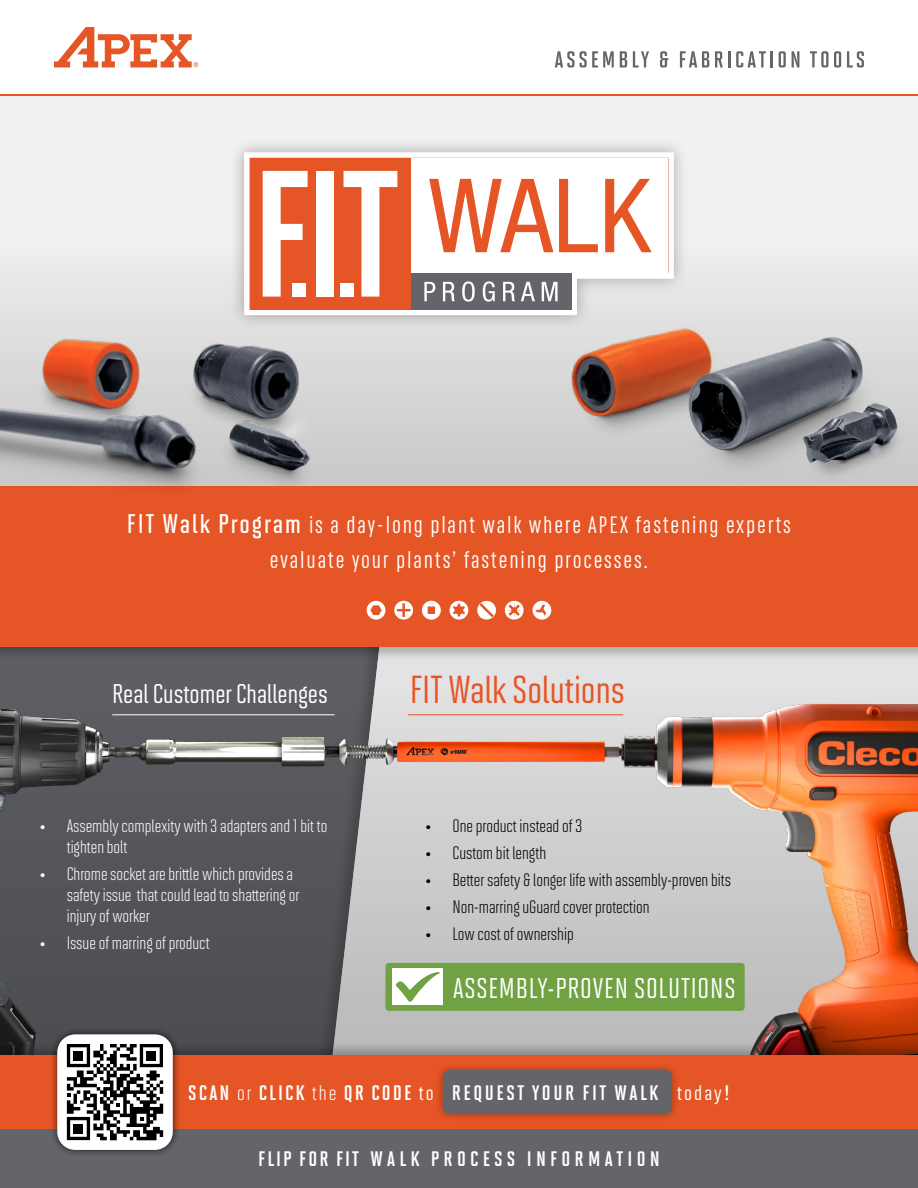
<style>
.page{position:relative;width:918px;height:1188px;background:#fff}
.page>*{position:absolute;margin:0;border:0;box-sizing:border-box;transform-origin:0 0}
.t1{font:500 39px "Solano Gothic Pro MVB";color:#e65525}
.t2{font:500 28.5px "Solano Gothic Pro MVB";letter-spacing:.03em;color:#fff}
.t3{font:500 27px "Solano Gothic Pro MVB";color:#fff}
.t4{font:24px/34.5px "RF Rufo";letter-spacing:.075em;color:#fff;text-align:center}
.t5{font:700 21px "Solano Gothic Pro MVB";letter-spacing:.12em;color:#fff}
.t6{font:700 21px "Solano Gothic Pro MVB";letter-spacing:.2em;color:#fff}
.t7{font:18px/21px "Solano Gothic Pro MVB";color:#fff}
.t8{font:18px "Solano Gothic Pro MVB";color:#000}
.s1{font-family:"Solano Gothic Pro MVB";font-weight:600;font-size:27px}
.s2{font-weight:400}
.s3{font-weight:500}
</style>
<div class="page">
<img style="left:380px;top:662px;width:538px;height:380px">
<img style="left:0;top:662px;width:380px;height:380px">
<div style="left:0;top:599px;width:918px;height:63px;background:#000;opacity:.24"></div>
<div style="left:0;top:1042px;width:918px;height:62px;background:#000;opacity:.24"></div>
<hr style="left:112px;top:714px;width:223px;height:1px;background:#fff">
<hr style="left:408px;top:714px;width:215px;height:1px;background:#e65525">
<div style="left:385px;top:963px;width:360px;height:48px;background:#70a243;border-radius:4px"></div>
<div style="left:392px;top:969px;width:51px;height:36px;background:#fff"></div>
<svg style="left:396px;top:972px;width:44px;height:29px"></svg>
<div style="left:0;top:94px;width:918px;height:396px;background:#f1f1f2"></div>
<div style="left:229px;top:137px;width:460px;height:193px;background:#000;opacity:.3"></div>
<svg style="left:626px;top:152px;width:48px;height:130px"></svg>
<div style="left:411px;top:158px;width:257px;height:115px;background:#fff"></div>
<svg style="left:626px;top:179px;width:26px;height:73px"></svg>
<div style="left:0;top:486px;width:918px;height:161px;background:#e65525"></div>
<div style="left:0;top:1129px;width:918px;height:59px;background:#63656b"></div>
<svg style="left:394px;top:611px;width:19px;height:9px"></svg>
<svg style="left:450px;top:611px;width:18px;height:9px"></svg>
<svg style="left:367px;top:611px;width:18px;height:9px"></svg>
<svg style="left:477px;top:611px;width:19px;height:9px"></svg>
<svg style="left:504px;top:611px;width:20px;height:9px"></svg>
<svg style="left:422px;top:611px;width:19px;height:9px"></svg>
<svg style="left:533px;top:611px;width:18px;height:9px"></svg>
<img style="left:626px;top:282px;width:292px;height:204px">
<img style="left:771px;top:368px;width:147px;height:118px">
<img style="left:0;top:137px;width:626px;height:474px">
<img style="left:145px;top:386px;width:236px;height:101px">
<div style="left:0;top:1055px;width:918px;height:74px;background:#e65525"></div>
<div style="left:50px;top:1027px;width:130px;height:130px;background:#000;opacity:.7"></div>
<div style="left:57px;top:1034px;width:116px;height:116px;background:#fff;border-radius:18px"></div>
<svg style="left:67px;top:1044px;width:96px;height:96px"></svg>
<div style="left:74px;top:1051px;width:9px;height:10px;background:#000"></div>
<div style="left:146px;top:1051px;width:10px;height:10px;background:#000"></div>
<div style="left:74px;top:1124px;width:9px;height:10px;background:#000"></div>
<div style="left:434px;top:1062px;width:246px;height:60px;background:#000;opacity:.3"></div>
<div style="left:443px;top:1070px;width:229px;height:44px;background:#63656b;border-radius:7px"></div>
<svg style="left:54px;top:27px;width:144px;height:40px"></svg>
<svg style="left:555px;top:51px;width:19px;height:17px"></svg>
<svg style="left:580px;top:51px;width:34px;height:17px"></svg>
<svg style="left:620px;top:51px;width:7px;height:17px"></svg>
<svg style="left:633px;top:51px;width:16px;height:17px"></svg>
<svg style="left:660px;top:51px;width:8px;height:17px"></svg>
<svg style="left:680px;top:51px;width:29px;height:17px"></svg>
<svg style="left:715px;top:51px;width:15px;height:17px"></svg>
<svg style="left:736px;top:51px;width:37px;height:17px"></svg>
<svg style="left:779px;top:51px;width:7px;height:17px"></svg>
<svg style="left:792px;top:51px;width:7px;height:16px"></svg>
<svg style="left:810px;top:51px;width:18px;height:17px"></svg>
<svg style="left:834px;top:51px;width:7px;height:17px"></svg>
<svg style="left:847px;top:51px;width:17px;height:17px"></svg>
<hr style="left:0;top:94px;width:918px;height:2px;background:#e65525">
<h3 class="t4" style="left:127px;top:508px;width:666px"><span class="s1">FIT Walk Program</span> is a day-long plant walk where APEX fastening experts evaluate your plants’ fastening processes.</h3>
<h3 class="t3" style="left:112px;top:677px;width:217px">Real Customer Challenges</h3>
<h1 class="t1" style="left:410px;top:665px;width:217px">FIT Walk Solutions</h1>
<p class="t7" style="left:67px;top:814px;width:262px;text-indent:-27px">• Assembly complexity with 3 adapters and 1 bit to tighten bolt</p>
<p class="t7" style="left:67px;top:862px;width:234px;text-indent:-27px">• Chrome socket are brittle which provides a safety issue that could lead to shattering or injury of worker</p>
<p class="t7" style="left:40px;top:931px;width:171px">• Issue of marring of product</p>
<p class="t8" style="left:426px;top:814px;width:158px">• One product instead of 3</p>
<p class="t8" style="left:426px;top:841px;width:122px">• Custom bit length</p>
<p class="t8" style="left:426px;top:868px;width:307px">• Better safety &amp; longer life with assembly-proven bits</p>
<p class="t8" style="left:426px;top:895px;width:226px">• Non-marring uGuard cover protection</p>
<p class="t8" style="left:426px;top:922px;width:150px">• Low cost of ownership</p>
<h2 class="t2" style="left:453px;top:970px;width:284px">ASSEMBLY-PROVEN SOLUTIONS</h2>
<p class="t5" style="left:188px;top:1079px;width:543px">SCAN <span class="s2">or</span> CLICK <span class="s2">the</span> QR CODE <span class="s3">to</span> REQUEST YOUR FIT WALK <span class="s3">today</span>!</p>
<p class="t6" style="left:258px;top:1146px;width:403px">FLIP FOR FIT WALK PROCESS INFORMATION</p>
</div>
